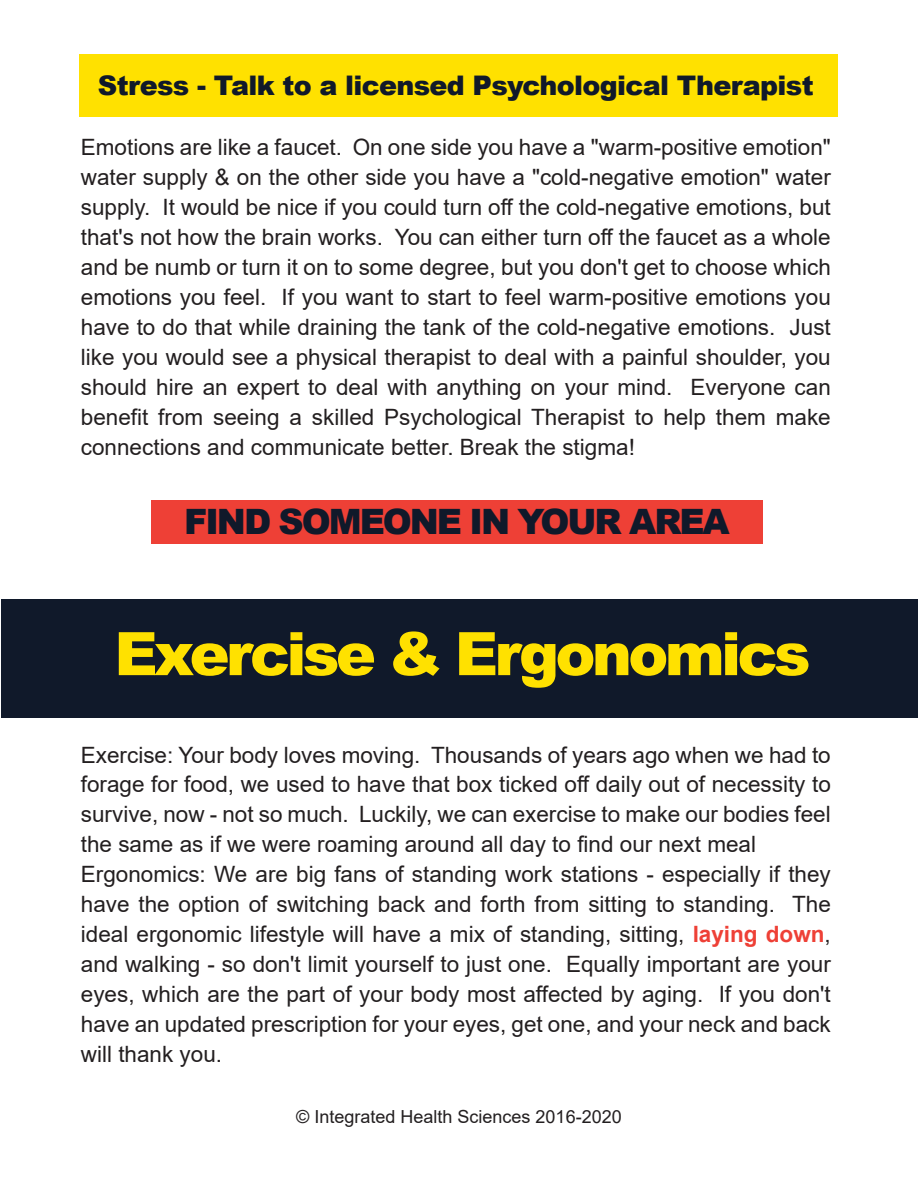
<style>
.page{position:relative;width:918px;height:1188px;background:#fff}
.page>*{position:absolute;margin:0;border:0;box-sizing:border-box;transform-origin:0 0}
.t1{font:900 60px "Arial";letter-spacing:-.06em;color:#ffe100}
.t2{font:900 34.95px "Arial";letter-spacing:-.06em;color:#10192a}
.t3{font:900 27px "Arial";letter-spacing:-.025em;color:#10192a}
.t4{font:22.5px/30px "Arial";color:#231f20;text-align:justify}
.t5{font:18px "Arial";color:#231f20}
.s1{font-weight:700;color:#ee4036}
</style>
<div class="page">
<div style="left:80px;top:54px;width:758px;height:63px;background:#ffe100"></div>
<div style="left:151px;top:501px;width:612px;height:43px;background:#ee4036"></div>
<div style="left:2px;top:599px;width:916px;height:119px;background:#10192a"></div>
<p class="t3" style="left:98px;top:66px;width:717px">Stress - Talk to a licensed Psychological Therapist</p>
<p class="t4" style="left:81px;top:132px;width:752px">Emotions are like a faucet. On one side you have a "warm-positive emotion" water supply &amp; on the other side you have a "cold-negative emotion" water supply. It would be nice if you could turn off the cold-negative emotions, but that's not how the brain works. You can either turn off the faucet as a whole and be numb or turn it on to some degree, but you don't get to choose which emotions you feel. If you want to start to feel warm-positive emotions you have to do that while draining the tank of the cold-negative emotions. Just like you would see a physical therapist to deal with a painful shoulder, you should hire an expert to deal with anything on your mind. Everyone can benefit from seeing a skilled Psychological Therapist to help them make connections and communicate better. Break the stigma!</p>
<h2 class="t2" style="left:184px;top:496px;width:547px">FIND SOMEONE IN YOUR AREA</h2>
<h1 class="t1" style="left:114px;top:610px;width:698px">Exercise &amp; Ergonomics</h1>
<p class="t4" style="left:81px;top:739px;width:752px;text-align:left">Exercise: Your body loves moving. Thousands of years ago when we had to forage for food, we used to have that box ticked off daily out of necessity to survive, now - not so much. Luckily, we can exercise to make our bodies feel the same as if we were roaming around all day to find our next meal Ergonomics: We are big fans of standing work stations - especially if they have the option of switching back and forth from sitting to standing. The ideal ergonomic lifestyle will have a mix of standing, sitting, <span class="s1">laying down</span>, and walking - so don't limit yourself to just one. Equally important are your eyes, which are the part of your body most affected by aging. If you don't have an updated prescription for your eyes, get one, and your neck and back will thank you.</p>
<p class="t5" style="left:296px;top:1105px;width:327px">© Integrated Health Sciences 2016-2020</p>
</div>
